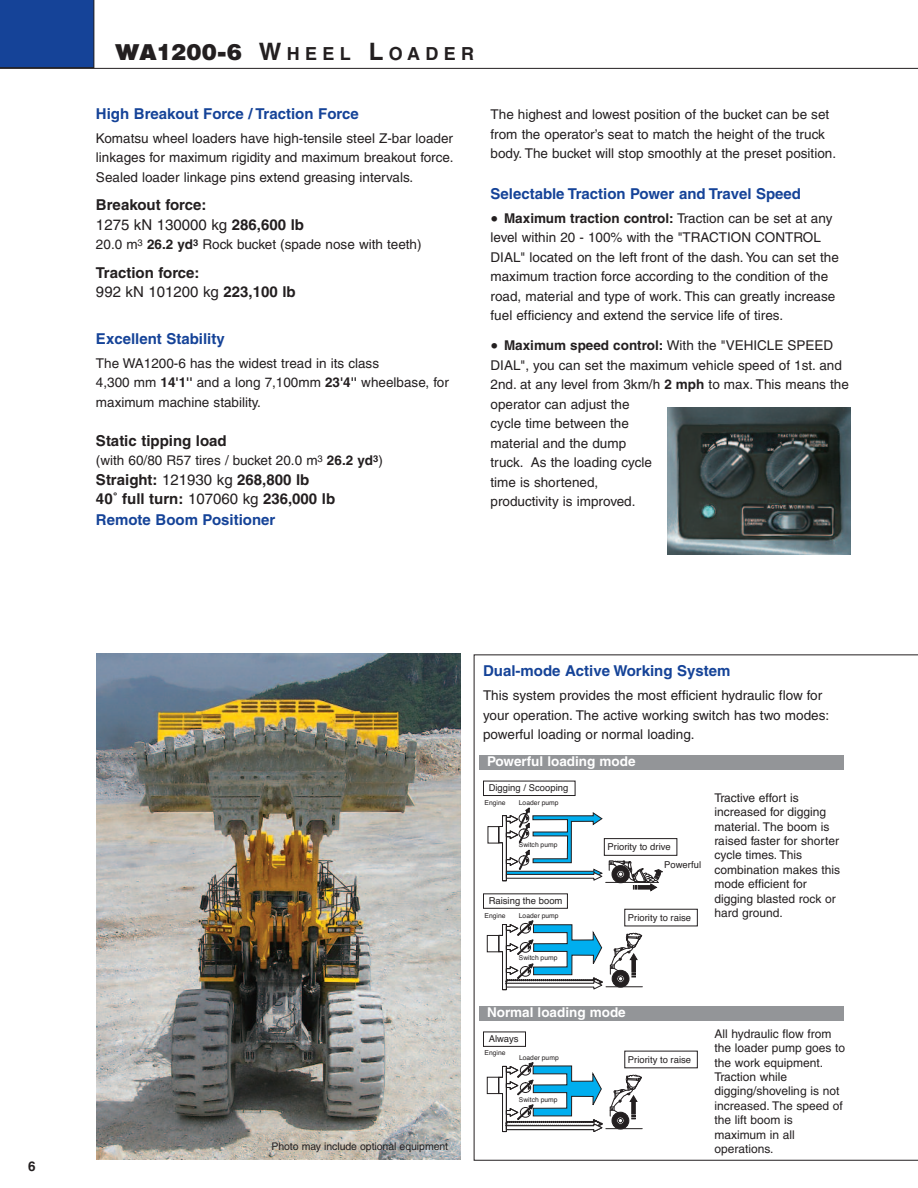
<style>
.page{position:relative;width:918px;height:1188px;background:#fff}
.page>*{position:absolute;margin:0;border:0;box-sizing:border-box;transform-origin:0 0}
.t1{font:700 18px "Helvetica";letter-spacing:.295em;color:#231f20}
.t2{font:700 15px/19.5px "Helvetica";color:#231f20}
.t3{font:700 15px "Helvetica";color:#154398}
.t4{font:13.5px/19.5px "Helvetica";color:#231f20}
.t5{font:700 13.5px "Helvetica";color:#fff}
.t6{font:700 13.5px "Helvetica";color:#231f20}
.t7{font:12px/14.4px "Helvetica";color:#231f20}
.t8{font:10.5px "Helvetica";letter-spacing:-.005em;color:#231f20}
.t9{font:9.45px "Helvetica";color:#231f20}
.t10{font:6.75px "Helvetica";color:#231f20}
.s1{font-family:"Komatsu VI";font-weight:400;font-size:21px}
.s2{font-size:24px}
.s3{font-weight:400}
.s4{font-weight:700}
.s5{font-family:"Lucida Grande";font-weight:700}
</style>
<div class="page">
<svg style="left:474px;top:655px;width:444px;height:506px"></svg>
<div style="left:0;top:0;width:94px;height:68px;background:#154398"></div>
<img style="left:96px;top:653px;width:365px;height:506px">
<img style="left:668px;top:407px;width:183px;height:148px">
<div style="left:483px;top:781px;width:93px;height:15px;border:1px solid #231f20"></div>
<div style="left:483px;top:893px;width:85px;height:16px;border:1px solid #231f20"></div>
<div style="left:487px;top:935px;width:12px;height:17px;background:#fff"></div>
<div style="left:487px;top:935px;width:12px;height:17px;border:1px solid #231f20"></div>
<div style="left:624px;top:909px;width:74px;height:17px;border:1px solid #231f20"></div>
<div style="left:488px;top:827px;width:11px;height:16px;background:#fff"></div>
<div style="left:604px;top:838px;width:73px;height:18px;border:1px solid #231f20"></div>
<svg style="left:498px;top:921px;width:106px;height:70px"></svg>
<div style="left:612px;top:970px;width:17px;height:17px;background:#231f20;border-radius:50%"></div>
<div style="left:612px;top:970px;width:17px;height:17px;border:1px solid #231f20;border-radius:50%"></div>
<hr style="left:606px;top:986px;width:36px;height:1px;background:#231f20">
<div style="left:617px;top:975px;width:8px;height:8px;border:1px solid #231f20;border-radius:50%"></div>
<svg style="left:610px;top:924px;width:33px;height:57px"></svg>
<svg style="left:498px;top:808px;width:167px;height:83px"></svg>
<div style="left:483px;top:1031px;width:43px;height:16px;border:1px solid #231f20"></div>
<div style="left:487px;top:1077px;width:12px;height:17px;background:#fff"></div>
<div style="left:487px;top:1077px;width:12px;height:17px;border:1px solid #231f20"></div>
<svg style="left:498px;top:1062px;width:106px;height:70px"></svg>
<div style="left:612px;top:1112px;width:17px;height:17px;background:#231f20;border-radius:50%"></div>
<div style="left:612px;top:1112px;width:17px;height:17px;border:1px solid #231f20;border-radius:50%"></div>
<hr style="left:606px;top:1128px;width:36px;height:1px;background:#231f20">
<div style="left:616px;top:1117px;width:8px;height:8px;border:1px solid #231f20;border-radius:50%"></div>
<svg style="left:610px;top:1066px;width:33px;height:57px"></svg>
<div style="left:479px;top:755px;width:365px;height:15px;background:#939598"></div>
<div style="left:479px;top:1006px;width:365px;height:15px;background:#939598"></div>
<hr style="left:0;top:68px;width:918px;height:1px;background:#231f20">
<p class="t6" style="left:28px;top:1162px;width:9px">6</p>
<h1 class="t1" style="left:115px;top:47px;width:361px"><span class="s1">WA1200-6</span> <span class="s2">W</span>HEEL <span class="s2">L</span>OADER</h1>
<p class="t3" style="left:96px;top:108px;width:264px">High Breakout Force / Traction Force</p>
<p class="t4" style="left:96px;top:130px;width:359px;text-align:justify">Komatsu wheel loaders have high-tensile steel Z-bar loader linkages for maximum rigidity and maximum breakout force.<br>Sealed loader linkage pins extend greasing intervals.</p>
<p class="t2" style="left:96px;top:197px;width:210px">Breakout force:<br><span class="s3">1275 kN 130000 kg</span> 286,600 lb</p>
<p class="t4" style="left:96px;top:236px;width:327px">20.0 m<sup>3</sup> <span class="s4">26.2 yd</span><sup>3</sup> Rock bucket (spade nose with teeth)</p>
<p class="t2" style="left:96px;top:264px;width:201px">Traction force:<br><span class="s3">992 kN 101200 kg</span> 223,100 lb</p>
<p class="t3" style="left:96px;top:333px;width:130px">Excellent Stability</p>
<p class="t4" style="left:96px;top:355px;width:354px">The WA1200-6 has the widest tread in its class<br>4,300 mm <span class="s4">14'1''</span> and a long 7,100mm <span class="s4">23'4''</span> wheelbase, for maximum machine stability.</p>
<p class="t2" style="left:96px;top:432px;width:132px">Static tipping load</p>
<p class="t4" style="left:96px;top:452px;width:288px">(with 60/80 R57 tires / bucket 20.0 m<sup>3</sup> <span class="s4">26.2 yd</span><sup>3</sup>)</p>
<p class="t2" style="left:96px;top:471px;width:241px">Straight: <span class="s3">121930 kg</span> 268,800 lb<br>40˚ full turn: <span class="s3">107060 kg</span> 236,000 lb</p>
<p class="t3" style="left:96px;top:515px;width:181px">Remote Boom Positioner</p>
<p class="t4" style="left:491px;top:106px;width:347px">The highest and lowest position of the bucket can be set from the operator’s seat to match the height of the truck body. The bucket will stop smoothly at the preset position.</p>
<p class="t3" style="left:491px;top:188px;width:312px">Selectable Traction Power and Travel Speed</p>
<p class="t4" style="left:491px;top:210px;width:350px"><span class="s5">●</span> <span class="s4">Maximum traction control:</span> Traction can be set at any level within 20 - 100% with the "TRACTION CONTROL DIAL" located on the left front of the dash. You can set the maximum traction force according to the condition of the road, material and type of work. This can greatly increase fuel efficiency and extend the service life of tires.</p>
<p class="t4" style="left:491px;top:337px;width:360px"><span class="s5">●</span> <span class="s4">Maximum speed control:</span> With the "VEHICLE SPEED<br>DIAL", you can set the maximum vehicle speed of 1st. and<br>2nd. at any level from 3km/h <span class="s4">2 mph</span> to max. This means the operator can adjust the<br>cycle time between the<br>material and the dump<br>truck. As the loading cycle<br>time is shortened,<br>productivity is improved.</p>
<p class="t3" style="left:483px;top:665px;width:249px">Dual-mode Active Working System</p>
<p class="t4" style="left:483px;top:687px;width:348px">This system provides the most efficient hydraulic flow for your operation. The active working switch has two modes: powerful loading or normal loading.</p>
<p class="t5" style="left:487px;top:756px;width:150px">Powerful loading mode</p>
<p class="t9" style="left:489px;top:780px;width:81px">Digging / Scooping</p>
<p class="t10" style="left:485px;top:797px;width:23px">Engine</p>
<p class="t10" style="left:519px;top:798px;width:41px">Loader pump</p>
<p class="t10" style="left:519px;top:840px;width:40px">Switch pump</p>
<p class="t9" style="left:608px;top:840px;width:65px">Priority to drive</p>
<p class="t9" style="left:664px;top:857px;width:38px">Powerful</p>
<p class="t9" style="left:489px;top:893px;width:75px">Raising the boom</p>
<p class="t10" style="left:519px;top:910px;width:41px">Loader pump</p>
<p class="t10" style="left:519px;top:953px;width:40px">Switch pump</p>
<p class="t10" style="left:485px;top:910px;width:23px">Engine</p>
<p class="t9" style="left:628px;top:911px;width:65px">Priority to raise</p>
<p class="t7" style="left:714px;top:792px;width:127px">Tractive effort is increased for digging material. The boom is raised faster for shorter cycle times. This combination makes this mode efficient for digging blasted rock or hard ground.</p>
<p class="t5" style="left:487px;top:1007px;width:140px">Normal loading mode</p>
<p class="t9" style="left:489px;top:1031px;width:32px">Always</p>
<p class="t10" style="left:485px;top:1047px;width:23px">Engine</p>
<p class="t10" style="left:519px;top:1052px;width:41px">Loader pump</p>
<p class="t10" style="left:519px;top:1095px;width:40px">Switch pump</p>
<p class="t9" style="left:628px;top:1052px;width:65px">Priority to raise</p>
<p class="t7" style="left:714px;top:1027px;width:132px">All hydraulic flow from the loader pump goes to the work equipment.<br>Traction while digging/shoveling is not increased. The speed of the lift boom is maximum in all</p>
<p class="t8" style="left:271px;top:1142px;width:178px">Photo may include optional equipment</p>
<p class="t7" style="left:714px;top:1143px;width:61px">operations.</p>
</div>
